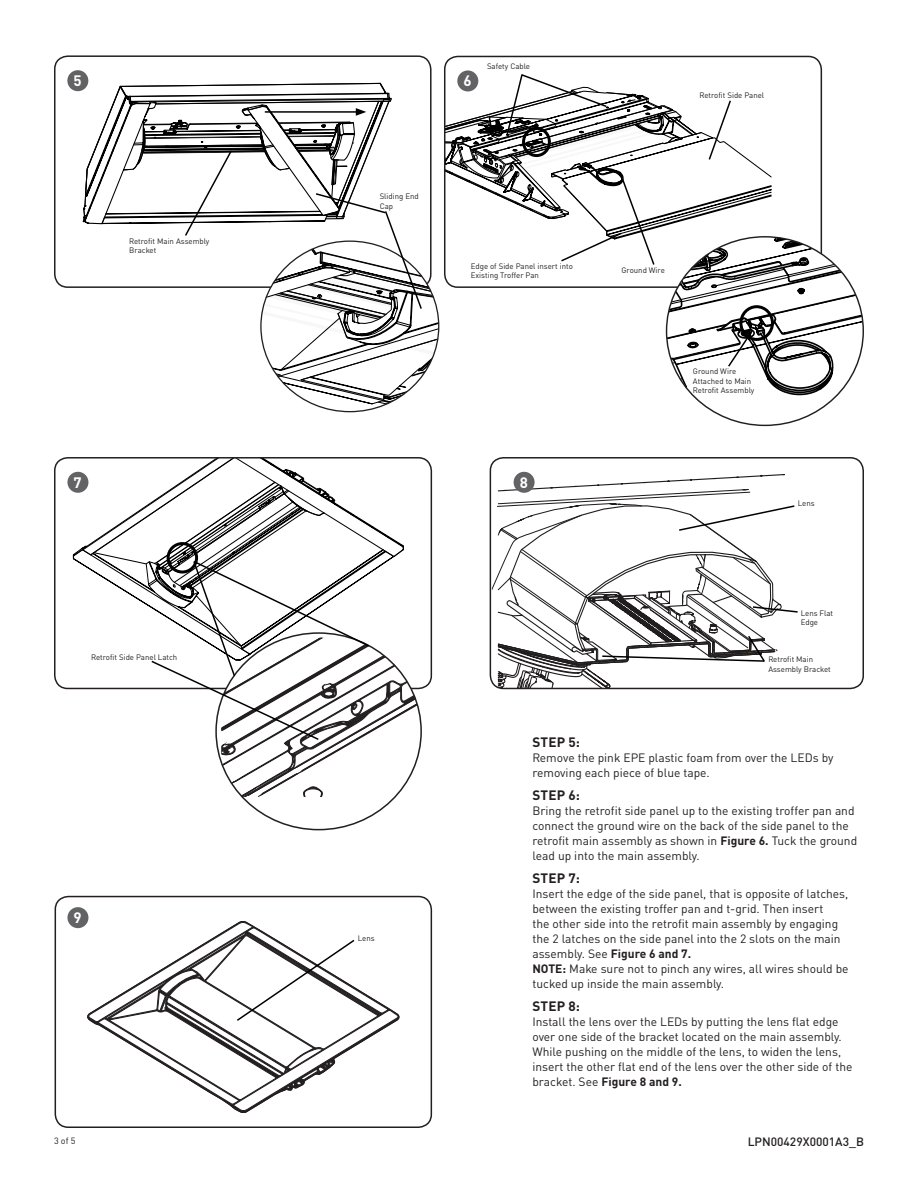
<style>
.page{position:relative;width:918px;height:1188px;background:#fff}
.page>*{position:absolute;margin:0;border:0;box-sizing:border-box;transform-origin:0 0}
.t1{font:700 15px "DINOT";color:#fff}
.Step{font:700 13.5px "DINOT";letter-spacing:.01em;color:#231f20}
.Body_Text{font:12px/15px "DINOT";color:#231f20}
.t2{font:500 12px "DINOT";color:#231f20}
.t3{font:9px "DINOT";color:#231f20}
.t4{font:7.8px/9.4px "DINOT";color:#231f20}
.s1{font-weight:700}
</style>
<div class="page">
<div style="left:67px;top:70px;width:21px;height:21px;background:#636366;border-radius:50%"></div>
<svg style="left:67px;top:472px;width:21px;height:21px"></svg>
<div style="left:490px;top:457px;width:374px;height:232px;border:2px solid #231f20;border-radius:13px"></div>
<svg style="left:492px;top:464px;width:307px;height:225px"></svg>
<svg style="left:83px;top:56px;width:356px;height:355px"></svg>
<svg style="left:72px;top:458px;width:349px;height:339px"></svg>
<svg style="left:445px;top:61px;width:418px;height:364px"></svg>
<div style="left:55px;top:896px;width:377px;height:232px;border:2px solid #231f20;border-radius:13px"></div>
<svg style="left:88px;top:922px;width:311px;height:190px"></svg>
<div style="left:67px;top:907px;width:21px;height:21px;background:#636366;border-radius:50%"></div>
<p class="t1" style="left:74px;top:71px;width:10px">5</p>
<p class="t1" style="left:464px;top:71px;width:10px">6</p>
<p class="t4" style="left:487px;top:61px;width:45px">Safety Cable</p>
<p class="t4" style="left:129px;top:236px;width:82px">Retrofit Main Assembly<br>Bracket</p>
<p class="t4" style="left:380px;top:192px;width:41px">Sliding End<br>Cap</p>
<p class="t4" style="left:471px;top:261px;width:104px">Edge of Side Panel insert into<br>Existing Troffer Pan</p>
<p class="t1" style="left:74px;top:473px;width:10px">7</p>
<p class="t1" style="left:520px;top:473px;width:10px">8</p>
<p class="t4" style="left:91px;top:652px;width:88px">Retrofit Side Panel Latch</p>
<p class="t4" style="left:699px;top:90px;width:66px">Retrofit Side Panel</p>
<p class="t4" style="left:622px;top:265px;width:45px">Ground Wire</p>
<p class="t4" style="left:693px;top:367px;width:63px">Ground Wire<br>Attached to Main<br>Retrofit Assembly</p>
<p class="t4" style="left:798px;top:499px;width:18px">Lens</p>
<p class="t4" style="left:801px;top:608px;width:34px">Lens Flat<br>Edge</p>
<p class="t4" style="left:768px;top:655px;width:64px">Retrofit Main<br>Assembly Bracket</p>
<p class="t1" style="left:74px;top:908px;width:10px">9</p>
<p class="t4" style="left:358px;top:933px;width:18px">Lens</p>
<p class="Step" style="left:533px;top:734px;width:49px">STEP 5:</p>
<p class="Body_Text" style="left:532px;top:750px;width:303px">Remove the pink EPE plastic foam from over the LEDs by removing each piece of blue tape.</p>
<p class="Step" style="left:533px;top:787px;width:49px">STEP 6:</p>
<p class="Body_Text" style="left:532px;top:803px;width:326px">Bring the retrofit side panel up to the existing troffer pan and connect the ground wire on the back of the side panel to the retrofit main assembly as shown in <span class="s1">Figure 6.</span> Tuck the ground lead up into the main assembly.</p>
<p class="Step" style="left:533px;top:870px;width:49px">STEP 7:</p>
<p class="Body_Text" style="left:532px;top:886px;width:318px">Insert the edge of the side panel, that is opposite of latches, between the existing troffer pan and t-grid. Then insert<br>the other side into the retrofit main assembly by engaging the 2 latches on the side panel into the 2 slots on the main assembly. See <span class="s1">Figure 6 and 7.</span></p>
<p class="Body_Text" style="left:532px;top:961px;width:318px"><span class="s1">NOTE:</span> Make sure not to pinch any wires, all wires should be tucked up inside the main assembly.</p>
<p class="Step" style="left:533px;top:998px;width:49px">STEP 8:</p>
<p class="Body_Text" style="left:532px;top:1014px;width:322px">Install the lens over the LEDs by putting the lens flat edge over one side of the bracket located on the main assembly.<br>While pushing on the middle of the lens, to widen the lens, insert the other flat end of the lens over the other side of the bracket. See <span class="s1">Figure 8 and 9.</span></p>
<p class="t3" style="left:54px;top:1135px;width:23px">3 of 5</p>
<p class="t2" style="left:748px;top:1134px;width:118px">LPN00429X0001A3_B</p>
</div>
